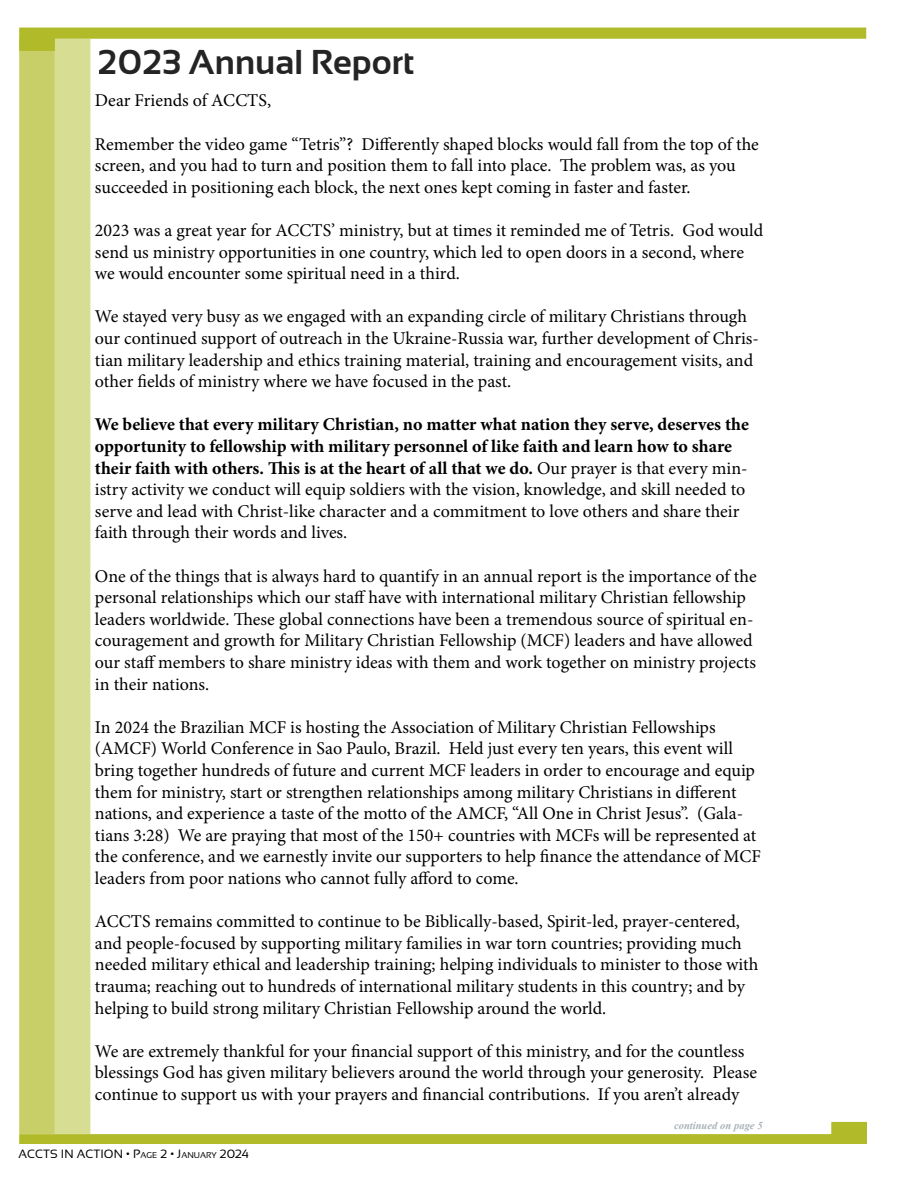
<style>
.page{position:relative;width:918px;height:1188px;background:#fff}
.page>*{position:absolute;margin:0;border:0;box-sizing:border-box;transform-origin:0 0}
.t1{font:700 34.5px "Sansation";color:#000}
.t2{font:18px/21.6px "Minion Pro";color:#000}
.t3{font:12px "Sansation";color:#000}
.t4{font:italic 700 10.5px "Times New Roman";color:#a7b1b7}
.s1{font-weight:700}
.s2{font-size:8.4px}
</style>
<div class="page">
<div style="left:55px;top:39px;width:35px;height:1095px;background:#d8dd94"></div>
<div style="left:19px;top:37px;width:36px;height:1097px;background:#c8cf69"></div>
<svg style="left:19px;top:1122px;width:848px;height:22px"></svg>
<svg style="left:19px;top:28px;width:847px;height:23px"></svg>
<h1 class="t1" style="left:98px;top:43px;width:318px">2023 Annual Report</h1>
<p class="t2" style="left:95px;top:90px;width:178px">Dear Friends of ACCTS,</p>
<p class="t2" style="left:95px;top:133px;width:665px">Remember the video game “Tetris”? Differently shaped blocks would fall from the top of the screen, and you had to turn and position them to fall into place. The problem was, as you succeeded in positioning each block, the next ones kept coming in faster and faster.</p>
<p class="t2" style="left:95px;top:219px;width:670px">2023 was a great year for ACCTS’ ministry, but at times it reminded me of Tetris. God would send us ministry opportunities in one country, which led to open doors in a second, where we would encounter some spiritual need in a third.</p>
<p class="t2" style="left:95px;top:306px;width:666px">We stayed very busy as we engaged with an expanding circle of military Christians through our continued support of outreach in the Ukraine-Russia war, further development of Chris&shy;tian military leadership and ethics training material, training and encouragement visits, and other fields of ministry where we have focused in the past.</p>
<p class="t2" style="left:95px;top:414px;width:656px"><span class="s1">We believe that every military Christian, no matter what nation they serve, deserves the opportunity to fellowship with military personnel of like faith and learn how to share their faith with others. This is at the heart of all that we do.</span> Our prayer is that every min&shy;istry activity we conduct will equip soldiers with the vision, knowledge, and skill needed to serve and lead with Christ-like character and a commitment to love others and share their faith through their words and lives.</p>
<p class="t2" style="left:95px;top:565px;width:663px">One of the things that is always hard to quantify in an annual report is the importance of the personal relationships which our staff have with international military Christian fellowship leaders worldwide. These global connections have been a tremendous source of spiritual en&shy;couragement and growth for Military Christian Fellowship (MCF) leaders and have allowed our staff members to share ministry ideas with them and work together on ministry projects in their nations.</p>
<p class="t2" style="left:95px;top:716px;width:668px">In 2024 the Brazilian MCF is hosting the Association of Military Christian Fellowships (AMCF) World Conference in Sao Paulo, Brazil. Held just every ten years, this event will bring together hundreds of future and current MCF leaders in order to encourage and equip them for ministry, start or strengthen relationships among military Christians in different nations, and experience a taste of the motto of the AMCF, “All One in Christ Jesus”. (Gala&shy;tians 3:28) We are praying that most of the 150+ countries with MCFs will be represented at the conference, and we earnestly invite our supporters to help finance the attendance of MCF leaders from poor nations who cannot fully afford to come.</p>
<p class="t2" style="left:95px;top:911px;width:665px">ACCTS remains committed to continue to be Biblically-based, Spirit-led, prayer-centered, and people-focused by supporting military families in war torn countries; providing much needed military ethical and leadership training; helping individuals to minister to those with trauma; reaching out to hundreds of international military students in this country; and by helping to build strong military Christian Fellowship around the world.</p>
<p class="t2" style="left:95px;top:1040px;width:664px">We are extremely thankful for your financial support of this ministry, and for the countless blessings God has given military believers around the world through your generosity. Please continue to support us with your prayers and financial contributions. If you aren’t already</p>
<p class="t3" style="left:18px;top:1148px;width:232px">ACCTS IN ACTION • P<span class="s2">AGE</span> 2 • J<span class="s2">AN UARY</span> 2024</p>
<p class="t4" style="left:674px;top:1118px;width:90px">continued on page 5</p>
</div>
